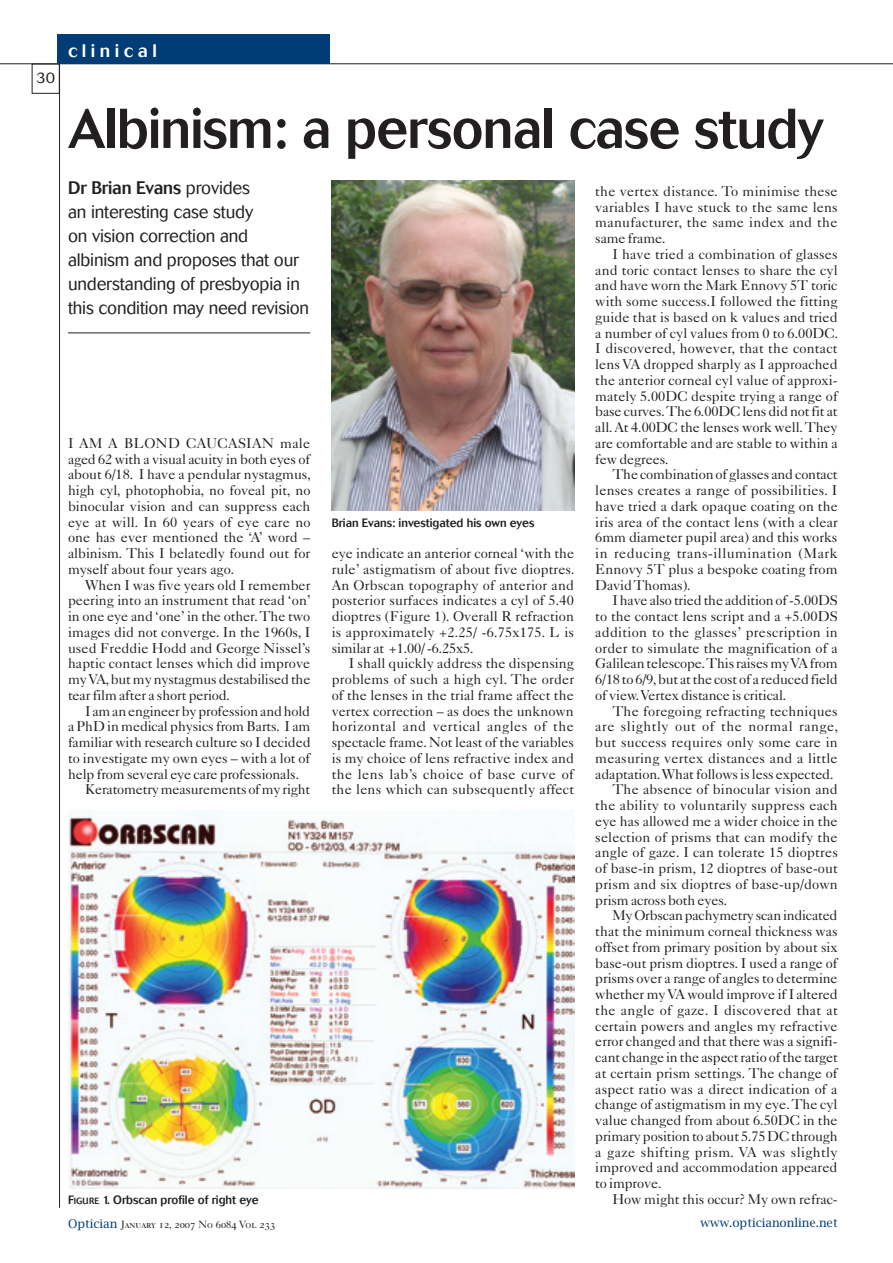
<style>
.page{position:relative;width:893px;height:1263px;background:#fff}
.page>*{position:absolute;margin:0;border:0;box-sizing:border-box;transform-origin:0 0}
.FEAThead{font:500 55.5px "Cosmos";letter-spacing:-.015em;color:#231f20;scale:.95 1}
.FEATintro___rule{font:300 18px/24px "Cosmos";letter-spacing:-.01em;color:#231f20;scale:.95 1}
.t1{font:500 18px "Cosmos";letter-spacing:.25em;color:#fff}
.t2{font:300 15px "Cosmos";color:#231f20}
._1__FEATtxt{font:14.25px/15.8px "Caslon 540 LT Std";letter-spacing:.005em;color:#231f20;text-align:justify}
._1__FEATtxt_NI{font:14.25px/15.8px "Caslon 540 LT Std";letter-spacing:-.005em;color:#231f20;text-align:justify}
._1__FEATtxt-2{font:14.25px "Caslon 540 LT Std";letter-spacing:-.015em;color:#231f20}
._4__Caption{font:500 12px "Cosmos";letter-spacing:-.005em;color:#231f20;scale:.95 1}
.t3{font:12px "Lucida Bright";color:#003d76}
.t4{font:10.5px "Caslon 540 LT Std";color:#231f20}
.s1{font-weight:500}
.s2{font-size:9px}
.s3{font-family:"Lucida Bright";font-size:12px;color:#003d76}
</style>
<div class="page">
<hr style="left:59px;top:65px;width:1px;height:1143px;background:#231f20">
<hr style="left:0;top:64px;width:893px;height:1px;background:#231f20">
<div style="left:32px;top:64px;width:28px;height:30px;border:1px solid #231f20"></div>
<div style="left:57px;top:34px;width:273px;height:30px;background:#003d76"></div>
<hr style="left:68px;top:333px;width:242px;height:1px;background:#231f20">
<img style="left:332px;top:180px;width:242px;height:331px">
<img style="left:68px;top:810px;width:506px;height:378px">
<p class="t2" style="left:37px;top:69px;width:20px">30</p>
<p class="t1" style="left:68px;top:40px;width:90px">clinical</p>
<p class="FEAThead" style="left:68px;top:97px;width:797px">Albinism: a personal case study</p>
<p class="FEATintro___rule" style="left:68px;top:175px;width:255px"><span class="s1">Dr Brian Evans</span> provides<br>an interesting case study<br>on vision correction and albinism and proposes that our understanding of presbyopia in this condition may need revision</p>
<p class="_1__FEATtxt" style="left:595px;top:183px;width:244px">the vertex distance. To minimise these variables I have stuck to the same lens manufacturer, the same index and the same frame.</p>
<p class="_1__FEATtxt" style="left:595px;top:246px;width:244px;text-indent:17px">I have tried a combination of glasses and toric contact lenses to share the cyl and have worn the Mark Ennovy 5T toric with some success.I followed the fitting guide that is based on k values and tried a number of cyl values from 0 to 6.00DC.<br>I discovered, however, that the contact lens VA dropped sharply as I approached the anterior corneal cyl value of approxi&shy;mately 5.00DC despite trying a range of base curves. The 6.00DC lens did not fit at all. At 4.00DC the lenses work well. They are comfortable and are stable to within a few degrees.</p>
<p class="_1__FEATtxt" style="left:595px;top:466px;width:244px;text-indent:17px">The combination of glasses and contact lenses creates a range of possibilities. I have tried a dark opaque coating on the iris area of the contact lens (with a clear 6mm diameter pupil area) and this works in reducing trans-illumination (Mark Ennovy 5T plus a bespoke coating from David Thomas).</p>
<p class="_1__FEATtxt" style="left:595px;top:592px;width:244px;text-align:left;text-indent:17px">I have also tried the addition of -5.00DS to the contact lens script and a +5.00DS addition to the glasses’ prescription in order to simulate the magnification of a Galilean telescope. This raises my VA from 6/18 to 6/9, but at the cost of a reduced field of view. Vertex distance is critical.</p>
<p class="_1__FEATtxt" style="left:595px;top:703px;width:244px;text-indent:17px">The foregoing refracting techniques are slightly out of the normal range, but success requires only some care in measuring vertex distances and a little adaptation. What follows is less expected.</p>
<p class="_1__FEATtxt" style="left:595px;top:781px;width:244px;text-indent:17px">The absence of binocular vision and the ability to voluntarily suppress each eye has allowed me a wider choice in the selection of prisms that can modify the angle of gaze. I can tolerate 15 dioptres of base-in prism, 12 dioptres of base-out prism and six dioptres of base-up/down prism across both eyes.</p>
<p class="_1__FEATtxt" style="left:595px;top:907px;width:244px;text-indent:17px">My Orbscan pachymetry scan indicated that the minimum corneal thickness was offset from primary position by about six base-out prism dioptres. I used a range of prisms over a range of angles to determine whether my VA would improve if I altered the angle of gaze. I discovered that at certain powers and angles my refractive error changed and that there was a signifi&shy;cant change in the aspect ratio of the target at certain prism settings. The change of aspect ratio was a direct indication of a change of astigmatism in my eye. The cyl value changed from about 6.50DC in the primary position to about 5.75 DC through a gaze shifting prism. VA was slightly improved and accommodation appeared to improve.</p>
<p class="_1__FEATtxt" style="left:612px;top:1191px;width:227px">How might this occur? My own refrac-</p>
<p class="_1__FEATtxt_NI" style="left:68px;top:435px;width:244px">I am a blond Caucasian male aged 62 with a visual acuity in both eyes of about 6/18. I have a pendular nystagmus, high cyl, photophobia, no foveal pit, no binocular vision and can suppress each eye at will. In 60 years of eye care no one has ever mentioned the ‘A’ word – albinism. This I belatedly found out for myself about four years ago.</p>
<p class="_1__FEATtxt" style="left:68px;top:577px;width:244px;text-indent:17px">When I was five years old I remember peering into an instrument that read ‘on’ in one eye and ‘one’ in the other. The two images did not converge. In the 1960s, I used Freddie Hodd and George Nissel’s haptic contact lenses which did improve my VA, but my nystagmus destabilised the tear film after a short period.</p>
<p class="_1__FEATtxt" style="left:68px;top:703px;width:244px;text-indent:17px">I am an engineer by profession and hold a PhD in medical physics from Barts. I am familiar with research culture so I decided to investigate my own eyes – with a lot of help from several eye care professionals.</p>
<p class="_1__FEATtxt-2" style="left:85px;top:781px;width:227px">Keratometry measurements of my right</p>
<p class="_4__Caption" style="left:332px;top:515px;width:215px">Brian Evans: investigated his own eyes</p>
<p class="_1__FEATtxt" style="left:332px;top:545px;width:245px">eye indicate an anterior corneal ‘with the rule’ astigmatism of about five dioptres.<br>An Orbscan topography of anterior and posterior surfaces indicates a cyl of 5.40 dioptres (Figure 1). Overall R refraction is approximately +2.25/ -6.75x175. L is similar at +1.00/ -6.25x5.</p>
<p class="_1__FEATtxt" style="left:332px;top:655px;width:244px;text-indent:17px">I shall quickly address the dispensing problems of such a high cyl. The order of the lenses in the trial frame affect the vertex correction – as does the unknown horizontal and vertical angles of the spectacle frame. Not least of the variables is my choice of lens refractive index and the lens lab’s choice of base curve of the lens which can subsequently affect</p>
<p class="_4__Caption" style="left:68px;top:1193px;width:202px">F<span class="s2">igure</span> 1. Orbscan profile of right eye</p>
<p class="t4" style="left:68px;top:1218px;width:209px"><span class="s3">Optician</span> January 12, 2007 No 6084 Vol 233</p>
<p class="t3" style="left:701px;top:1215px;width:139px">www.opticianonline.net</p>
</div>
